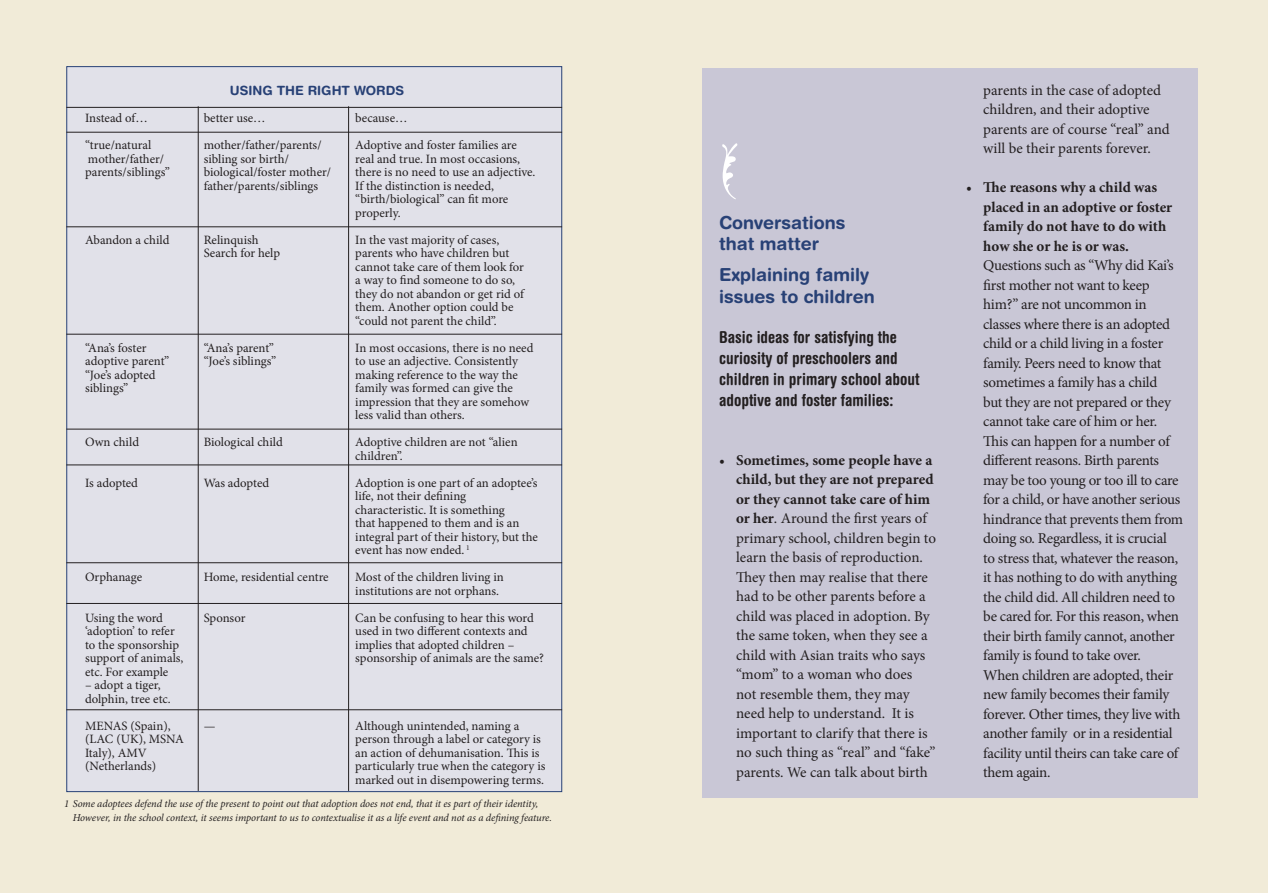
<style>
.page{position:relative;width:1268px;height:893px;background:#fff}
.page>*{position:absolute;margin:0;border:0;box-sizing:border-box;transform-origin:0 0}
.titulo_de_cuadros{font:700 18px "Helvetica Rounded";color:#284176}
.texto_1{font:700 condensed 16.5px/21px "Helvetica Rounded";color:#231f20}
.texto_1-2{font:15px/19.5px "Minion Pro";letter-spacing:-.015em;color:#231f20}
.texto_1-3{font:700 15px/19.5px "Minion Pro";color:#231f20}
.t1{font:12.75px/13.5px "Minion Pro";letter-spacing:-.005em;color:#231f20}
.titular_2{font:700 12.75px "Helvetica Rounded";color:#284176}
.texto_1-4{font:italic 10.5px/13.5px "Minion Pro";letter-spacing:-.01em;color:#231f20}
.s1{font-weight:700}
.s2{font-weight:400}
</style>
<div class="page">
<div style="left:0;top:0;width:1267px;height:893px;background:#f1ebd8"></div>
<div style="left:66px;top:66px;width:496px;height:726px;background:#e1e1e9;border:1px solid #284176"></div>
<hr style="left:198px;top:106px;width:1px;height:685px;background:#231f20">
<hr style="left:348px;top:106px;width:1px;height:685px;background:#231f20">
<hr style="left:66px;top:107px;width:496px;height:1px;background:#231f20">
<hr style="left:66px;top:226px;width:496px;height:1px;background:#231f20">
<hr style="left:66px;top:334px;width:496px;height:1px;background:#231f20">
<hr style="left:66px;top:429px;width:496px;height:1px;background:#231f20">
<hr style="left:66px;top:465px;width:496px;height:1px;background:#231f20">
<hr style="left:66px;top:562px;width:496px;height:1px;background:#231f20">
<hr style="left:66px;top:709px;width:496px;height:1px;background:#231f20">
<hr style="left:66px;top:132px;width:496px;height:1px;background:#231f20">
<hr style="left:66px;top:603px;width:496px;height:1px;background:#231f20">
<div style="left:702px;top:68px;width:495px;height:729px;background:#c9c7d6"></div>
<p class="titular_2" style="left:230px;top:83px;width:176px">USING THE RIGHT WORDS</p>
<p class="t1" style="left:85px;top:111px;width:64px">Instead of…</p>
<p class="t1" style="left:204px;top:111px;width:63px">better use…</p>
<p class="t1" style="left:355px;top:111px;width:54px">because…</p>
<p class="t1" style="left:85px;top:138px;width:68px">“true/natural</p>
<p class="t1" style="left:204px;top:138px;width:119px">mother/father/parents/</p>
<p class="t1" style="left:355px;top:138px;width:163px">Adoptive and foster families are</p>
<p class="t1" style="left:88px;top:152px;width:78px">mother/father/</p>
<p class="t1" style="left:204px;top:152px;width:87px">sibling sor birth/</p>
<p class="t1" style="left:355px;top:152px;width:166px">real and true. In most occasions,</p>
<p class="t1" style="left:85px;top:165px;width:86px">parents/siblings”</p>
<p class="t1" style="left:204px;top:165px;width:129px">biological/foster mother/</p>
<p class="t1" style="left:355px;top:165px;width:181px">there is no need to use an adjective.</p>
<p class="t1" style="left:204px;top:179px;width:116px">father/parents/siblings</p>
<p class="t1" style="left:355px;top:179px;width:140px">If the distinction is needed,</p>
<p class="t1" style="left:355px;top:192px;width:154px">“birth/biological” can fit more properly.</p>
<p class="t1" style="left:85px;top:233px;width:86px">Abandon a child</p>
<p class="t1" style="left:204px;top:233px;width:56px">Relinquish</p>
<p class="t1" style="left:355px;top:233px;width:145px">In the vast majority of cases,</p>
<p class="t1" style="left:204px;top:246px;width:78px">Search for help</p>
<p class="t1" style="left:355px;top:246px;width:155px">parents who have children but</p>
<p class="t1" style="left:355px;top:260px;width:170px">cannot take care of them look for</p>
<p class="t1" style="left:355px;top:273px;width:161px">a way to find someone to do so,</p>
<p class="t1" style="left:355px;top:287px;width:170px">they do not abandon or get rid of</p>
<p class="t1" style="left:355px;top:300px;width:160px">them. Another option could be</p>
<p class="t1" style="left:355px;top:314px;width:143px">“could not parent the child”.</p>
<p class="t1" style="left:85px;top:341px;width:63px">“Ana’s foster</p>
<p class="t1" style="left:204px;top:341px;width:72px">“Ana’s parent”</p>
<p class="t1" style="left:355px;top:341px;width:180px">In most occasions, there is no need</p>
<p class="t1" style="left:85px;top:354px;width:86px">adoptive parent”</p>
<p class="t1" style="left:204px;top:354px;width:74px">“Joe’s siblings”</p>
<p class="t1" style="left:355px;top:354px;width:164px">to use an adjective. Consistently</p>
<p class="t1" style="left:85px;top:368px;width:72px">“Joe’s adopted</p>
<p class="t1" style="left:355px;top:368px;width:164px">making reference to the way the</p>
<p class="t1" style="left:85px;top:381px;width:45px">siblings”</p>
<p class="t1" style="left:355px;top:381px;width:159px">family was formed can give the</p>
<p class="t1" style="left:355px;top:395px;width:175px">impression that they are somehow less valid than others.</p>
<p class="t1" style="left:85px;top:435px;width:55px">Own child</p>
<p class="t1" style="left:204px;top:435px;width:81px">Biological child</p>
<p class="t1" style="left:355px;top:435px;width:164px">Adoptive children are not “alien</p>
<p class="t1" style="left:355px;top:449px;width:49px">children”.</p>
<p class="t1" style="left:85px;top:476px;width:54px">Is adopted</p>
<p class="t1" style="left:204px;top:476px;width:67px">Was adopted</p>
<p class="t1" style="left:355px;top:476px;width:183px">Adoption is one part of an adoptee’s</p>
<p class="t1" style="left:355px;top:489px;width:112px">life, not their defining</p>
<p class="t1" style="left:355px;top:503px;width:151px">characteristic. It is something</p>
<p class="t1" style="left:355px;top:516px;width:165px">that happened to them and is an</p>
<p class="t1" style="left:355px;top:530px;width:184px">integral part of their history, but the</p>
<p class="t1" style="left:355px;top:543px;width:116px">event has now ended. <sup>1</sup></p>
<p class="t1" style="left:85px;top:570px;width:58px">Orphanage</p>
<p class="t1" style="left:204px;top:570px;width:126px">Home, residential centre</p>
<p class="t1" style="left:355px;top:570px;width:150px">Most of the children living in</p>
<p class="t1" style="left:355px;top:584px;width:145px">institutions are not orphans.</p>
<p class="t1" style="left:85px;top:611px;width:79px">Using the word</p>
<p class="t1" style="left:204px;top:611px;width:43px">Sponsor</p>
<p class="t1" style="left:355px;top:611px;width:180px">Can be confusing to hear this word</p>
<p class="t1" style="left:85px;top:624px;width:91px">‘adoption’ to refer</p>
<p class="t1" style="left:355px;top:624px;width:174px">used in two different contexts and</p>
<p class="t1" style="left:85px;top:638px;width:96px">to the sponsorship</p>
<p class="t1" style="left:355px;top:638px;width:160px">implies that adopted children –</p>
<p class="t1" style="left:85px;top:651px;width:100px">support of animals,</p>
<p class="t1" style="left:355px;top:651px;width:190px">sponsorship of animals are the same?</p>
<p class="t1" style="left:85px;top:665px;width:85px">etc. For example</p>
<p class="t1" style="left:85px;top:678px;width:77px">– adopt a tiger,</p>
<p class="t1" style="left:85px;top:692px;width:87px">dolphin, tree etc.</p>
<p class="t1" style="left:85px;top:719px;width:132px">MENAS (Spain), -—</p>
<p class="t1" style="left:355px;top:719px;width:165px">Although unintended, naming a</p>
<p class="t1" style="left:85px;top:732px;width:100px">(LAC (UK), MSNA</p>
<p class="t1" style="left:355px;top:732px;width:187px">person through a label or category is</p>
<p class="t1" style="left:85px;top:746px;width:63px">Italy), AMV</p>
<p class="t1" style="left:355px;top:746px;width:185px">an action of dehumanisation. This is</p>
<p class="t1" style="left:85px;top:759px;width:73px">(Netherlands)</p>
<p class="t1" style="left:355px;top:759px;width:192px">particularly true when the category is marked out in disempowering terms.</p>
<p class="texto_1-4" style="left:73px;top:797px;width:480px;text-indent:-9px">1 Some adoptees defend the use of the present to point out that adoption does not end, that it es part of their identity,<br>However, in the school context, it seems important to us to contextualise it as a life event and not as a defining feature.</p>
<p class="titulo_de_cuadros" style="left:719px;top:212px;width:128px">Conversations</p>
<p class="titulo_de_cuadros" style="left:719px;top:233px;width:102px">that matter</p>
<p class="titulo_de_cuadros" style="left:719px;top:264px;width:151px">Explaining family</p>
<p class="titulo_de_cuadros" style="left:719px;top:285px;width:157px">issues to children</p>
<p class="texto_1" style="left:719px;top:326px;width:202px">Basic ideas for satisfying the curiosity of preschoolers and children in primary school about adoptive and foster families:</p>
<p class="texto_1-2" style="left:736px;top:450px;width:201px;text-indent:-17px">• <span class="s1">Sometimes, some people have a child, but they are not prepared or they cannot take care of him or her</span>. Around the first years of primary school, children begin to learn the basis of reproduction.<br>They then may realise that there had to be other parents before a child was placed in adoption. By the same token, when they see a child with Asian traits who says “mom” to a woman who does not resemble them, they may need help to understand. It is important to clarify that there is no such thing as “real” and “fake” parents. We can talk about birth</p>
<p class="texto_1-2" style="left:983px;top:80px;width:188px">parents in the case of adopted children, and their adoptive parents are of course “real” and will be their parents forever.</p>
<p class="texto_1-3" style="left:983px;top:178px;width:190px;text-indent:-17px"><span class="s2">•</span> The reasons why a child was placed in an adoptive or foster family do not have to do with how she or he is or was.</p>
<p class="texto_1-2" style="left:983px;top:256px;width:201px">Questions such as “Why did Kai’s first mother not want to keep him?” are not uncommon in classes where there is an adopted child or a child living in a foster family. Peers need to know that sometimes a family has a child<br>but they are not prepared or they cannot take care of him or her.<br>This can happen for a number of different reasons. Birth parents may be too young or too ill to care for a child, or have another serious hindrance that prevents them from doing so. Regardless, it is crucial<br>to stress that, whatever the reason, it has nothing to do with anything the child did. All children need to be cared for. For this reason, when their birth family cannot, another family is found to take over.<br>When children are adopted, their new family becomes their family forever. Other times, they live with another family or in a residential facility until theirs can take care of them again.</p>
</div>
